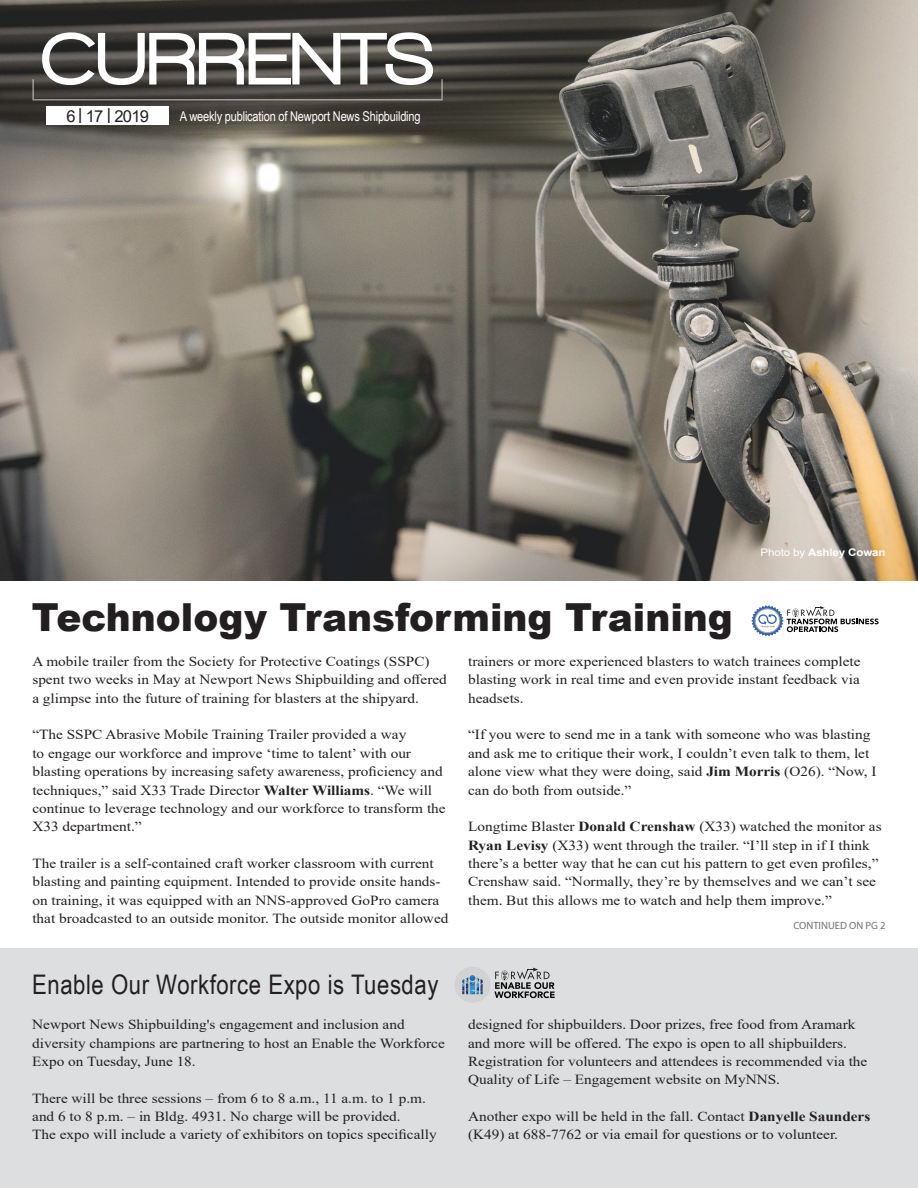
<style>
.page{position:relative;width:918px;height:1188px;background:#fff}
.page>*{position:absolute;margin:0;border:0;box-sizing:border-box;transform-origin:0 0}
.NEW_Currents_Body_Co{font:900 38.7px "Arial";color:#231f20}
.NEW_Currents_Body_Co-2{font:27px "Arial Narrow";letter-spacing:.02em;color:#231f20}
.Table_of_Contents{font:16.5px "Arial";letter-spacing:-.05em;color:#231f20}
.Table_of_Contents-2{font:13.8px/18.3px "Times New Roman";color:#231f20;scale:1.1 1}
.t1{font:13.5px "Arial Narrow";letter-spacing:-.015em;color:#fff}
.Table_of_Contents-3{font:700 10.5px "Arial";letter-spacing:-.01em;color:#fff;scale:1.1 1}
.t2{font:10.5px "Myriad Pro";color:#717275}
.s1{font-size:20.7px}
.s2{font-weight:400}
.s3{font-weight:700}
</style>
<div class="page">
<img style="left:0;top:0;width:918px;height:580px">
<svg style="left:42px;top:32px;width:391px;height:53px"></svg>
<div style="left:47px;top:106px;width:122px;height:19px;background:#fff"></div>
<div style="left:0;top:948px;width:918px;height:240px;background:#dddee0"></div>
<div style="left:454px;top:967px;width:37px;height:36px;background:#d2d3d0;border-radius:50%"></div>
<svg style="left:462px;top:975px;width:21px;height:19px"></svg>
<svg style="left:494px;top:968px;width:61px;height:30px"></svg>
<svg style="left:752px;top:605px;width:127px;height:31px"></svg>
<p class="Table_of_Contents" style="left:66px;top:104px;width:84px">6 <span class="s1">l</span> 17 <span class="s1">l</span> 2019</p>
<p class="t1" style="left:180px;top:107px;width:242px">A weekly publication of Newport News Shipbuilding</p>
<p class="Table_of_Contents-3" style="left:761px;top:545px;width:115px"><span class="s2">Photo by</span> Ashley Cowan</p>
<p class="NEW_Currents_Body_Co" style="left:32px;top:589px;width:703px">Technology Transforming Training</p>
<p class="Table_of_Contents-2" style="left:32px;top:652px;width:378px">A mobile trailer from the Society for Protective Coatings (SSPC) spent two weeks in May at Newport News Shipbuilding and offered a glimpse into the future of training for blasters at the shipyard.</p>
<p class="Table_of_Contents-2" style="left:32px;top:725px;width:377px">“The SSPC Abrasive Mobile Training Trailer provided a way<br>to engage our workforce and improve ‘time to talent’ with our blasting operations by increasing safety awareness, proficiency and techniques,” said X33 Trade Director <span class="s3">Walter Williams</span>. “We will continue to leverage technology and our workforce to transform the X33 department.”</p>
<p class="Table_of_Contents-2" style="left:32px;top:854px;width:380px">The trailer is a self-contained craft worker classroom with current blasting and painting equipment. Intended to provide onsite hands&shy;on training, it was equipped with an NNS-approved GoPro camera that broadcasted to an outside monitor. The outside monitor allowed</p>
<p class="Table_of_Contents-2" style="left:468px;top:652px;width:358px;text-align:justify">trainers or more experienced blasters to watch trainees complete blasting work in real time and even provide instant feedback via headsets.</p>
<p class="Table_of_Contents-2" style="left:468px;top:725px;width:373px">“If you were to send me in a tank with someone who was blasting and ask me to critique their work, I couldn’t even talk to them, let alone view what they were doing, said <span class="s3">Jim Morris</span> (O26). “Now, I can do both from outside.”</p>
<p class="Table_of_Contents-2" style="left:468px;top:817px;width:377px">Longtime Blaster <span class="s3">Donald Crenshaw</span> (X33) watched the monitor as <span class="s3">Ryan Levisy</span> (X33) went through the trailer. “I’ll step in if I think there’s a better way that he can cut his pattern to get even profiles,” Crenshaw said. “Normally, they’re by themselves and we can’t see them. But this allows me to watch and help them improve.”</p>
<p class="t2" style="left:793px;top:919px;width:94px">CONTINUED ON PG 2</p>
<p class="NEW_Currents_Body_Co-2" style="left:32px;top:965px;width:408px">Enable Our Workforce Expo is Tuesday</p>
<p class="Table_of_Contents-2" style="left:32px;top:1015px;width:377px">Newport News Shipbuilding's engagement and inclusion and diversity champions are partnering to host an Enable the Workforce<br>Expo on Tuesday, June 18.</p>
<p class="Table_of_Contents-2" style="left:32px;top:1088px;width:359px">There will be three sessions – from 6 to 8 a.m., 11 a.m. to 1 p.m. and 6 to 8 p.m. – in Bldg. 4931. No charge will be provided.</p>
<p class="Table_of_Contents-2" style="left:32px;top:1125px;width:369px">The expo will include a variety of exhibitors on topics specifically</p>
<p class="Table_of_Contents-2" style="left:468px;top:1015px;width:364px">designed for shipbuilders. Door prizes, free food from Aramark and more will be offered. The expo is open to all shipbuilders.<br>Registration for volunteers and attendees is recommended via the Quality of Life – Engagement website on MyNNS.</p>
<p class="Table_of_Contents-2" style="left:468px;top:1107px;width:367px">Another expo will be held in the fall. Contact <span class="s3">Danyelle Saunders </span>(K49) at 688-7762 or via email for questions or to volunteer.</p>
</div>
